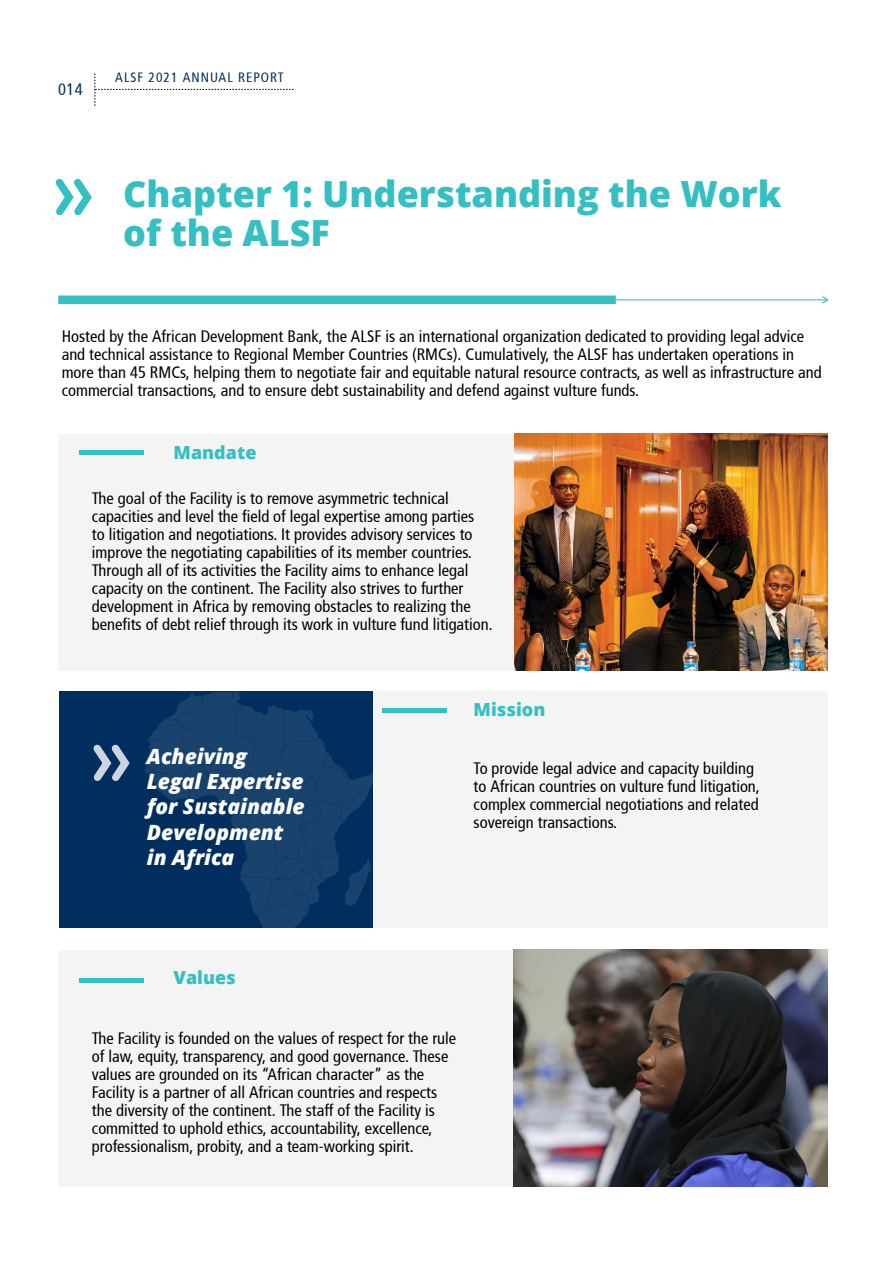
<style>
.page{position:relative;width:893px;height:1263px;background:#fff}
.page>*{position:absolute;margin:0;border:0;box-sizing:border-box;transform-origin:0 0}
.t1{font:800 36px/39px "Open Sans";color:#34bfc2}
.t2{font:italic 800 21px/25.2px "Open Sans";color:#fff}
.t3{font:800 18px "Open Sans";color:#34bfc2}
.t4{font:16.5px/18px "Articulate Narrow";color:#000}
.t5{font:16.5px "Articulate Narrow";color:#002e5e}
.t6{font:13.5px "Articulate Narrow";letter-spacing:.075em;color:#002e5e}
</style>
<div class="page">
<svg style="left:95px;top:73px;width:199px;height:33px"></svg>
<div style="left:58px;top:296px;width:558px;height:8px;background:#34bfc2"></div>
<hr style="left:287px;top:299px;width:541px;height:1px;background:#34bfc2">
<svg style="left:821px;top:296px;width:7px;height:8px"></svg>
<div style="left:59px;top:434px;width:455px;height:236px;background:#f4f4f4"></div>
<img style="left:514px;top:434px;width:314px;height:236px">
<img style="left:514px;top:950px;width:314px;height:236px">
<div style="left:372px;top:691px;width:456px;height:236px;background:#f4f4f4"></div>
<div style="left:58px;top:950px;width:456px;height:236px;background:#f4f4f4"></div>
<hr style="left:79px;top:451px;width:65px;height:4px;background:#34bfc2">
<hr style="left:382px;top:709px;width:65px;height:4px;background:#34bfc2">
<div style="left:59px;top:691px;width:313px;height:236px;background:#002e5e"></div>
<hr style="left:79px;top:978px;width:65px;height:4px;background:#34bfc2">
<svg style="left:55px;top:178px;width:37px;height:38px"></svg>
<svg style="left:144px;top:691px;width:231px;height:237px"></svg>
<svg style="left:93px;top:744px;width:37px;height:37px"></svg>
<p class="t5" style="left:58px;top:80px;width:26px">014</p>
<p class="t6" style="left:115px;top:70px;width:8px">alsf</p>
<p class="t6" style="left:149px;top:70px;width:137px">2021 Annual Report</p>
<h1 class="t1" style="left:123px;top:173px;width:660px">Chapter 1: Understanding the Work of the ALSF</h1>
<p class="t4" style="left:62px;top:327px;width:761px">Hosted by the African Development Bank, the ALSF is an international organization dedicated to providing legal advice and technical assistance to Regional Member Countries (RMCs). Cumulatively, the ALSF has undertaken operations in more than 45 RMCs, helping them to negotiate fair and equitable natural resource contracts, as well as infrastructure and commercial transactions, and to ensure debt sustainability and defend against vulture funds.</p>
<p class="t3" style="left:174px;top:438px;width:84px">Mandate</p>
<p class="t4" style="left:92px;top:489px;width:402px">The goal of the Facility is to remove asymmetric technical capacities and level the field of legal expertise among parties<br>to litigation and negotiations. It provides advisory services to improve the negotiating capabilities of its member countries.<br>Through all of its activities the Facility aims to enhance legal capacity on the continent. The Facility also strives to further development in Africa by removing obstacles to realizing the benefits of debt relief through its work in vulture fund litigation.</p>
<p class="t2" style="left:147px;top:743px;width:159px">Acheiving<br>Legal Expertise for Sustainable<br>Development in Africa</p>
<p class="t3" style="left:474px;top:696px;width:73px">Mission</p>
<p class="t4" style="left:474px;top:759px;width:288px">To provide legal advice and capacity building to African countries on vulture fund litigation, complex commercial negotiations and related sovereign transactions.</p>
<p class="t3" style="left:174px;top:964px;width:64px">Values</p>
<p class="t4" style="left:92px;top:1029px;width:366px">The Facility is founded on the values of respect for the rule of law, equity, transparency, and good governance. These values are grounded on its “African character” as the Facility is a partner of all African countries and respects the diversity of the continent. The staff of the Facility is committed to uphold ethics, accountability, excellence, professionalism, probity, and a team-working spirit.</p>
</div>
